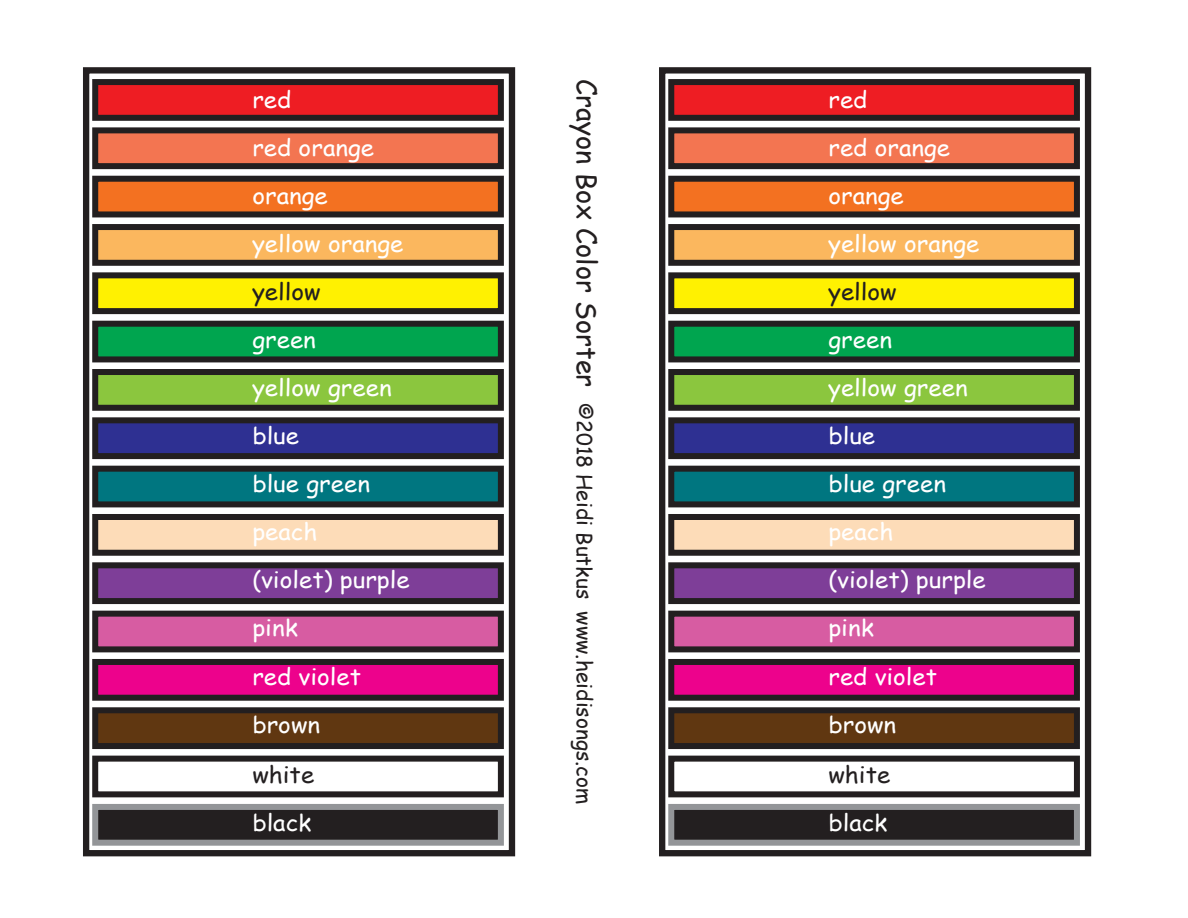
<style>
.page{position:relative;width:1188px;height:918px;background:#fff}
.page>*{position:absolute;margin:0;border:0;box-sizing:border-box;transform-origin:0 0}
.t1{font:22.95px/48.2px "Comic Sans MS";color:#fff;scale:1.06 1}
.t2{font:22.95px "Comic Sans MS";color:#231f20;scale:1.06 1}
.t3{font:21px "Comic Sans MS";color:#231f20}
.s1{font-size:27px}
</style>
<div class="page">
<div style="left:83px;top:67px;width:432px;height:789px;border:6px solid #231f20"></div>
<div style="left:92px;top:79px;width:412px;height:42px;background:#ee1d23;border:6px solid #231f20"></div>
<div style="left:92px;top:127px;width:412px;height:42px;background:#f37551;border:6px solid #231f20"></div>
<div style="left:92px;top:176px;width:412px;height:41px;background:#f37121;border:6px solid #231f20"></div>
<div style="left:92px;top:224px;width:412px;height:42px;background:#fbb75e;border:6px solid #231f20"></div>
<div style="left:92px;top:272px;width:412px;height:42px;background:#fff101;border:6px solid #231f20"></div>
<div style="left:92px;top:321px;width:412px;height:41px;background:#00a54f;border:6px solid #231f20"></div>
<div style="left:92px;top:369px;width:412px;height:42px;background:#8bc63e;border:6px solid #231f20"></div>
<div style="left:92px;top:417px;width:412px;height:42px;background:#2e3092;border:6px solid #231f20"></div>
<div style="left:92px;top:466px;width:412px;height:41px;background:#007680;border:6px solid #231f20"></div>
<div style="left:92px;top:514px;width:412px;height:42px;background:#fddcb8;border:6px solid #231f20"></div>
<div style="left:92px;top:562px;width:412px;height:42px;background:#7e3e98;border:6px solid #231f20"></div>
<div style="left:92px;top:611px;width:412px;height:41px;background:#d75ca2;border:6px solid #231f20"></div>
<div style="left:95px;top:662px;width:406px;height:36px;background:#ed028c"></div>
<div style="left:92px;top:659px;width:412px;height:42px;border:6px solid #231f20"></div>
<div style="left:95px;top:710px;width:406px;height:36px;background:#603711"></div>
<div style="left:92px;top:707px;width:412px;height:42px;border:6px solid #231f20"></div>
<div style="left:92px;top:756px;width:412px;height:41px;border:6px solid #231f20"></div>
<div style="left:92px;top:804px;width:412px;height:42px;background:#231f20;border:6px solid #939598"></div>
<div style="left:659px;top:67px;width:432px;height:789px;border:6px solid #231f20"></div>
<div style="left:668px;top:79px;width:412px;height:42px;background:#ee1d23;border:6px solid #231f20"></div>
<div style="left:668px;top:127px;width:412px;height:42px;background:#f37551;border:6px solid #231f20"></div>
<div style="left:668px;top:176px;width:412px;height:41px;background:#f37121;border:6px solid #231f20"></div>
<div style="left:668px;top:224px;width:412px;height:42px;background:#fbb75e;border:6px solid #231f20"></div>
<div style="left:668px;top:272px;width:412px;height:42px;background:#fff101;border:6px solid #231f20"></div>
<div style="left:668px;top:321px;width:412px;height:41px;background:#00a54f;border:6px solid #231f20"></div>
<div style="left:668px;top:369px;width:412px;height:42px;background:#8bc63e;border:6px solid #231f20"></div>
<div style="left:668px;top:417px;width:412px;height:42px;background:#2e3092;border:6px solid #231f20"></div>
<div style="left:668px;top:466px;width:412px;height:41px;background:#007680;border:6px solid #231f20"></div>
<div style="left:668px;top:514px;width:412px;height:42px;background:#fddcb8;border:6px solid #231f20"></div>
<div style="left:668px;top:562px;width:412px;height:42px;background:#7e3e98;border:6px solid #231f20"></div>
<div style="left:668px;top:611px;width:412px;height:41px;background:#d75ca2;border:6px solid #231f20"></div>
<div style="left:671px;top:662px;width:406px;height:36px;background:#ed028c"></div>
<div style="left:668px;top:659px;width:412px;height:42px;border:6px solid #231f20"></div>
<div style="left:671px;top:710px;width:406px;height:36px;background:#603711"></div>
<div style="left:668px;top:707px;width:412px;height:42px;border:6px solid #231f20"></div>
<div style="left:668px;top:756px;width:412px;height:41px;border:6px solid #231f20"></div>
<div style="left:668px;top:804px;width:412px;height:42px;background:#231f20;border:6px solid #939598"></div>
<p class="t1" style="left:252px;top:75px;width:144px">red<br>red orange orange<br>yellow orange</p>
<p class="t2" style="left:252px;top:275px;width:66px">yellow</p>
<p class="t1" style="left:252px;top:315px;width:150px">green<br>yellow green blue<br>blue green peach<br>(violet) purple pink<br>red violet brown</p>
<p class="t2" style="left:252px;top:758px;width:60px">white</p>
<p class="t1" style="left:252px;top:798px;width:57px">black</p>
<p class="t3" style="left:600px;top:79px;width:727px;rotate:90deg"><span class="s1">Crayon Box Color Sorter</span> ©2018 Heidi Butkus www.heidisongs.com</p>
<p class="t1" style="left:828px;top:75px;width:144px">red<br>red orange orange<br>yellow orange</p>
<p class="t2" style="left:828px;top:275px;width:66px">yellow</p>
<p class="t1" style="left:828px;top:315px;width:150px">green<br>yellow green blue<br>blue green peach<br>(violet) purple pink<br>red violet brown</p>
<p class="t2" style="left:828px;top:758px;width:60px">white</p>
<p class="t1" style="left:828px;top:798px;width:57px">black</p>
</div>
